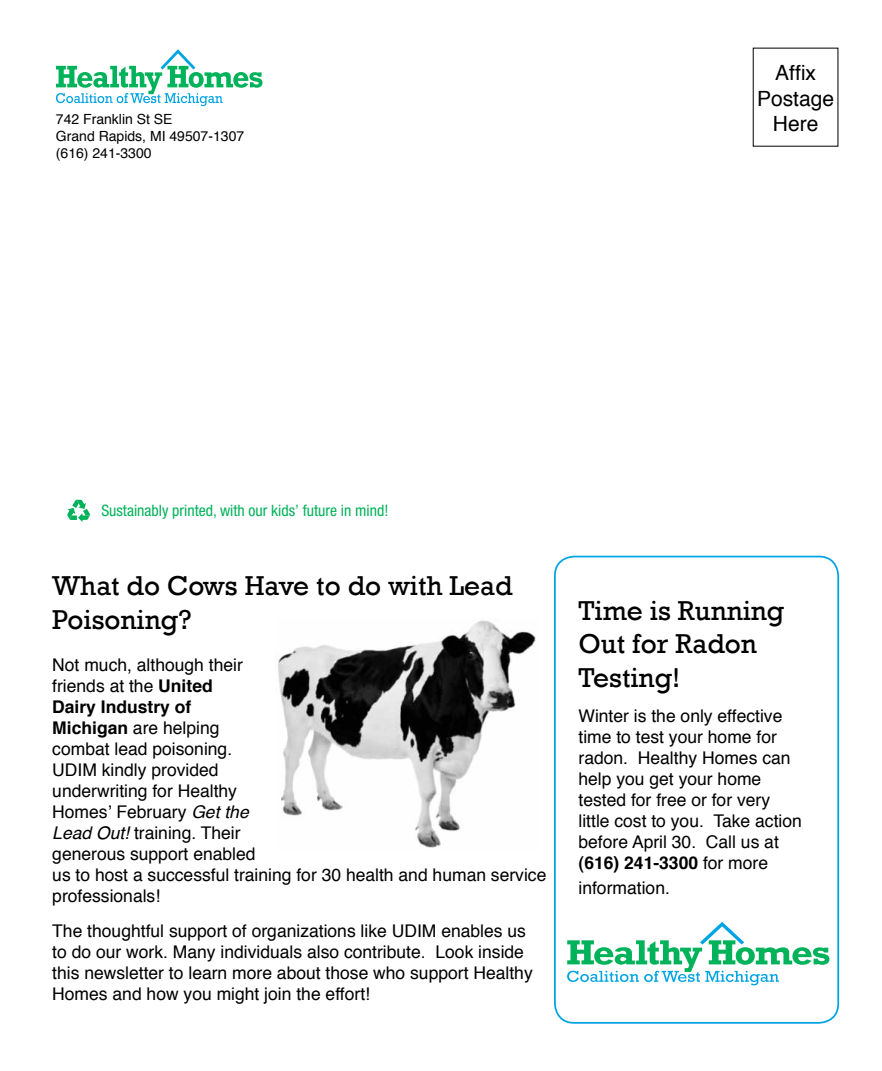
<style>
.page{position:relative;width:882px;height:1071px;background:#fff}
.page>*{position:absolute;margin:0;border:0;box-sizing:border-box;transform-origin:0 0}
.t1{font:28px/33.6px "Rockwell";color:#000}
.t2{font:21px/25.2px "Helvetica";color:#000;text-align:center}
.t3{font:17.5px/21px "Helvetica";color:#000}
.t4{font:condensed 15.75px "Helvetica Neue";color:#00b259}
.t5{font:14px/16.8px "Helvetica";color:#000}
.s1{font-weight:700}
.s2{font-style:italic}
</style>
<div class="page">
<svg style="left:56px;top:49px;width:206px;height:57px"></svg>
<div style="left:554px;top:556px;width:285px;height:468px;border:2px solid #00a4e4;border-radius:19px"></div>
<svg style="left:567px;top:922px;width:262px;height:63px"></svg>
<svg style="left:67px;top:500px;width:23px;height:22px"></svg>
<img style="left:277px;top:620px;width:259px;height:228px">
<p class="t5" style="left:56px;top:112px;width:190px">742 Franklin St SE<br>Grand Rapids, MI 49507-1307 (616) 241-3300</p>
<p class="t2" style="left:757px;top:61px;width:79px">Affix<br>Postage<br>Here</p>
<p class="t4" style="left:101px;top:502px;width:289px">Sustainably printed, with our kids’ future in mind!</p>
<h1 class="t1" style="left:52px;top:569px;width:462px">What do Cows Have to do with Lead<br>Poisoning?</h1>
<p class="t3" style="left:52px;top:655px;width:496px">Not much, although their<br>friends at the <span class="s1">United<br>Dairy Industry of<br>Michigan</span> are helping<br>combat lead poisoning.<br>UDIM kindly provided<br>underwriting for Healthy<br>Homes’ February <span class="s2">Get the<br>Lead Out!</span> training. Their<br>generous support enabled<br>us to host a successful training for 30 health and human service professionals!</p>
<p class="t3" style="left:52px;top:921px;width:482px">The thoughtful support of organizations like UDIM enables us to do our work. Many individuals also contribute. Look inside this newsletter to learn more about those who support Healthy Homes and how you might join the effort!</p>
<h1 class="t1" style="left:579px;top:594px;width:207px">Time is Running<br>Out for Radon<br>Testing!</h1>
<p class="t3" style="left:579px;top:706px;width:225px">Winter is the only effective time to test your home for radon. Healthy Homes can help you get your home tested for free or for very little cost to you. Take action before April 30. Call us at <span class="s1">(616) 241-3300</span> for more</p>
<p class="t3" style="left:579px;top:878px;width:93px">information.</p>
</div>
